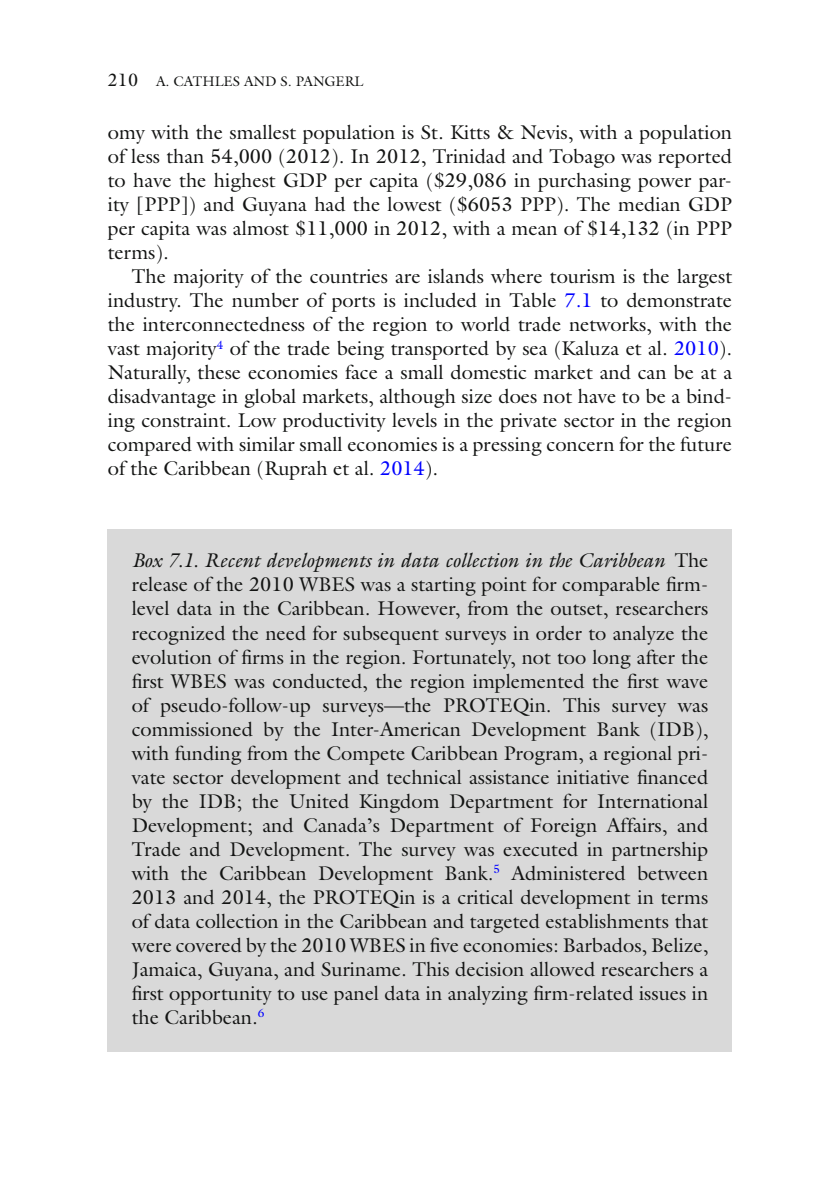
<style>
.page{position:relative;width:840px;height:1191px;background:#fff}
.page>*{position:absolute;margin:0;border:0;box-sizing:border-box;transform-origin:0 0}
.t1{font:20px/24px "Xqqnxh Hgrfqd Ljjlqh Galliard Std";color:#131413;text-align:justify}
.t2{font:italic 20px "Gbxlhy Dsjvmb Mmddpc Galliard Std";letter-spacing:-.01em;color:#131413}
.t3{font:14px "Xqqnxh Hgrfqd Ljjlqh Galliard Std";color:#131413}
.s1{font-size:18px}
.s2{color:#00f}
.s3{font-family:"Xqqnxh Hgrfqd Ljjlqh Galliard Std";font-style:normal}
</style>
<div class="page">
<div style="left:108px;top:529px;width:623px;height:522px;background:#d9d9d9"></div>
<p class="t3" style="left:108px;top:76px;width:257px"><span class="s1">210</span> A. CATHLES AND S. PANGERL</p>
<p class="t1" style="left:108px;top:122px;width:625px">omy with the smallest population is St. Kitts &amp; Nevis, with a population of less than 54,000 (2012). In 2012, Trinidad and Tobago was reported to have the highest GDP per capita ($29,086 in purchasing power par&shy;ity [PPP]) and Guyana had the lowest ($6053 PPP). The median GDP per capita was almost $11,000 in 2012, with a mean of $14,132 (in PPP terms).</p>
<p class="t1" style="left:108px;top:266px;width:625px;text-indent:24px">The majority of the countries are islands where tourism is the largest industry. The number of ports is included in Table <span class="s2">7.1</span> to demonstrate the interconnectedness of the region to world trade networks, with the vast majority <sup>4</sup> of the trade being transported by sea (Kaluza et al. <span class="s2">2010</span>).<br>Naturally, these economies face a small domestic market and can be at a disadvantage in global markets, although size does not have to be a bind&shy;ing constraint. Low productivity levels in the private sector in the region compared with similar small economies is a pressing concern for the future of the Caribbean (Ruprah et al. <span class="s2">2014</span>).</p>
<p class="t2" style="left:132px;top:553px;width:578px">Box 7.1. Recent developments in data collection in the Caribbean <span class="s3">The</span></p>
<p class="t1" style="left:132px;top:574px;width:578px">release of the 2010 WBES was a starting point for comparable firm&shy;level data in the Caribbean. However, from the outset, researchers recognized the need for subsequent surveys in order to analyze the evolution of firms in the region. Fortunately, not too long after the first WBES was conducted, the region implemented the first wave of pseudo-follow-up surveys—the PROTEQin. This survey was commissioned by the Inter- American Development Bank (IDB), with funding from the Compete Caribbean Program, a regional pri&shy;vate sector development and technical assistance initiative financed by the IDB; the United Kingdom Department for International Development; and Canada’s Department of Foreign Affairs, and Trade and Development. The survey was executed in partnership with the Caribbean Development Bank. <sup>5</sup> Administered between 2013 and 2014, the PROTEQin is a critical development in terms of data collection in the Caribbean and targeted establishments that were covered by the 2010 WBES in five economies: Barbados, Belize, Jamaica, Guyana, and Suriname. This decision allowed researchers a first opportunity to use panel data in analyzing firm-related issues in the Caribbean. <sup>6</sup></p>
</div>
